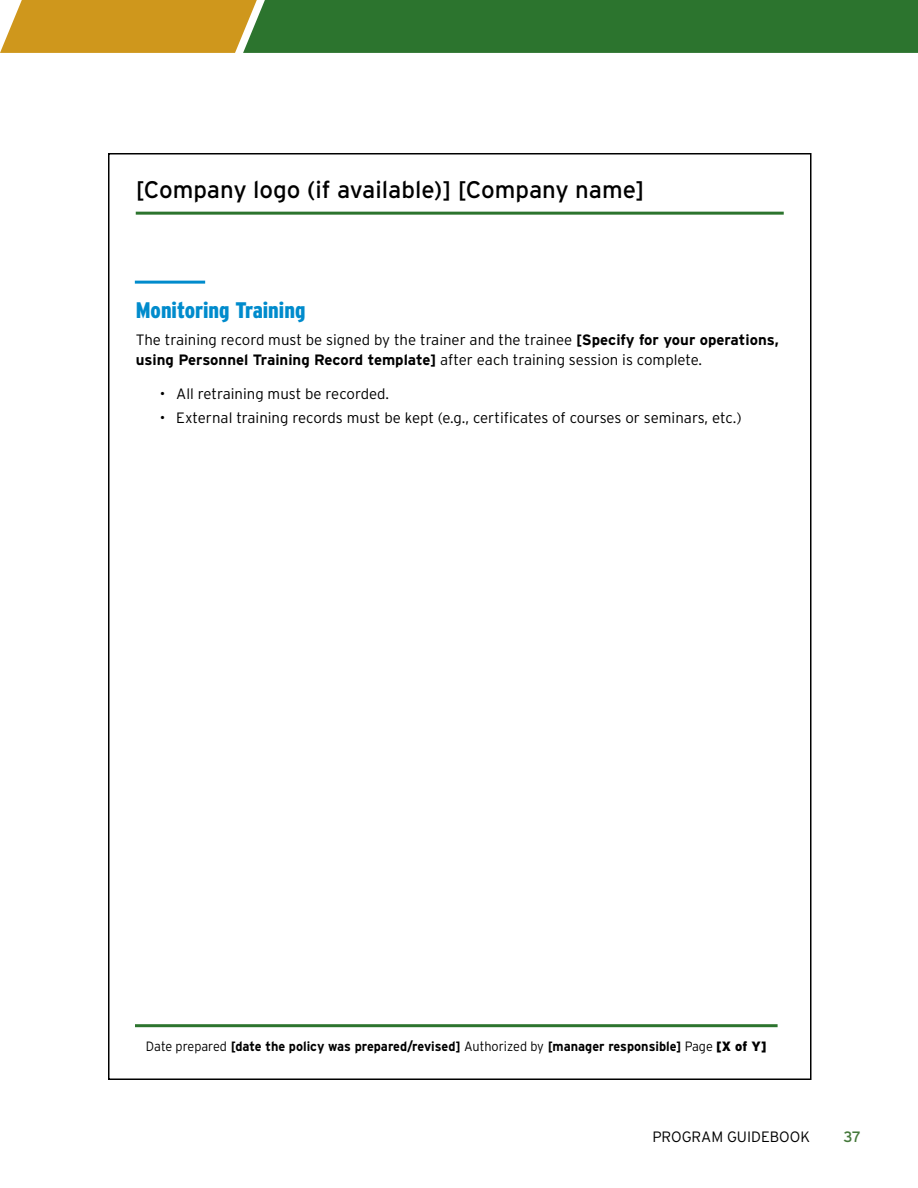
<style>
.page{position:relative;width:918px;height:1188px;background:#fff}
.page>*{position:absolute;margin:0;border:0;box-sizing:border-box;transform-origin:0 0}
.FORM_-_CO_NAME{font:24px "Interstate";color:#000}
.Templates_Subheader{font:900 22.5px "Interstate Condensed";color:#008bcc}
.Text{font:300 15px/20.2px "Interstate";color:#000}
.Headline{font:300 15px "Interstate";color:#000}
.Headline-2{font:15px "Interstate";color:#44783a}
.t1{font:700 13.5px "Interstate";color:#000;scale:.94 1}
.s1{font-weight:700}
.s2{font-weight:300}
.s3{font-weight:900}
</style>
<div class="page">
<hr style="left:136px;top:212px;width:648px;height:3px;background:#2c742e">
<hr style="left:135px;top:1024px;width:643px;height:3px;background:#2c742e">
<svg style="left:0;top:0;width:918px;height:53px;background:#5a802e"></svg>
<hr style="left:135px;top:281px;width:70px;height:3px;background:#008bcc">
<p class="FORM_-_CO_NAME" style="left:136px;top:176px;width:510px">[Company logo (if available)] [Company name]</p>
<p class="Templates_Subheader" style="left:136px;top:298px;width:171px">Monitoring Training</p>
<p class="Text" style="left:136px;top:330px;width:645px">The training record must be signed by the trainer and the trainee <span class="s1">[Specify for your operations, using Personnel Training Record template]</span> after each training session is complete.</p>
<p class="Text" style="left:160px;top:384px;width:231px">• All retraining must be recorded.</p>
<p class="Text" style="left:160px;top:407px;width:583px">• External training records must be kept (e.g., certificates of courses or seminars, etc.)</p>
<p class="t1" style="left:146px;top:1039px;width:662px"><span class="s2">Date prepared</span> [date the policy was prepared/revised] <span class="s2">Authorized by</span> [manager responsible] <span class="s2">Page</span> <span class="s3">[X of Y]</span></p>
<p class="Headline" style="left:652px;top:1129px;width:159px">PROGRAM GUIDEBOOK</p>
<p class="Headline-2" style="left:843px;top:1129px;width:19px">37</p>
</div>
